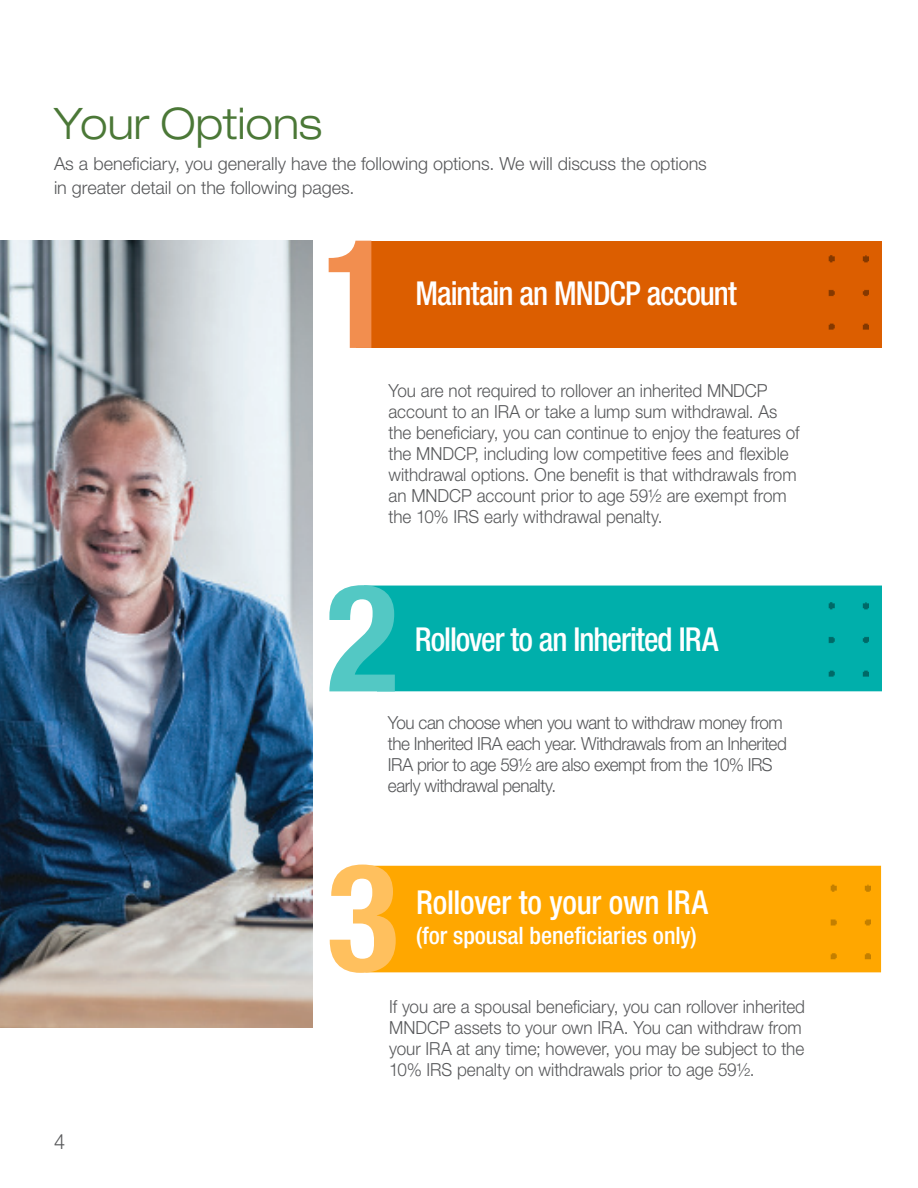
<style>
.page{position:relative;width:918px;height:1188px;background:#fff}
.page>*{position:absolute;margin:0;border:0;box-sizing:border-box;transform-origin:0 0}
.t1{font:700 condensed 151.5px "Helvetica Neue LT Std";color:#f28e4f}
.t2{font:700 condensed 150px "Helvetica Neue LT Std";color:#53c8c4}
.t3{font:700 condensed 150px "Helvetica Neue LT Std";color:#ffc05e}
.t4{font:300 expanded 43.5px "Helvetica Neue LT Std";color:#4b7837;scale:.95 1}
.t5{font:500 condensed 33px "Helvetica Neue LT Std";letter-spacing:-.03em;color:#fff;scale:.95 1}
.t6{font:500 condensed 33px "Helvetica Neue LT Std";letter-spacing:-.01em;color:#fff;scale:.95 1}
.t7{font:500 condensed 24px "Helvetica Neue LT Std";letter-spacing:-.005em;color:#fff}
.t8{font:300 21px "Helvetica Neue LT Std";color:#57585a;scale:.95 1}
.Body_Copy{font:300 18px/21px "Helvetica Neue LT Std";letter-spacing:-.005em;color:#57585a;scale:.95 1}
.Body_Copy-2{font:300 18px/21px "Helvetica Neue LT Std";letter-spacing:-.025em;color:#57585a;scale:.95 1}
.Body_Copy-3{font:300 18px/24px "Helvetica Neue LT Std";letter-spacing:-.005em;color:#57585a}
</style>
<div class="page">
<div style="left:365px;top:866px;width:516px;height:106px;background:#ffa700"></div>
<div style="left:364px;top:586px;width:518px;height:105px;background:#00afab"></div>
<div style="left:356px;top:241px;width:526px;height:107px;background:#dc5e00"></div>
<svg style="left:339px;top:630px;width:43px;height:48px"></svg>
<div style="left:823px;top:865px;width:59px;height:105px;background:#ffa700"></div>
<img style="left:828px;top:255px;width:41px;height:75px">
<div style="left:822px;top:585px;width:60px;height:102px;background:#00afab"></div>
<img style="left:0;top:240px;width:312px;height:787px">
<h1 class="t4" style="left:54px;top:98px;width:284px">Your Options</h1>
<p class="Body_Copy-3" style="left:54px;top:151px;width:654px">As a beneficiary, you generally have the following options. We will discuss the options in greater detail on the following pages.</p>
<h1 class="t1" style="left:322px;top:202px;width:73px">1</h1>
<h3 class="t5" style="left:416px;top:274px;width:340px">Maintain an MNDCP account</h3>
<p class="Body_Copy" style="left:388px;top:380px;width:434px">You are not required to rollover an inherited MNDCP account to an IRA or take a lump sum withdrawal. As the beneficiary, you can continue to enjoy the features of the MNDCP, including low competitive fees and flexible withdrawal options. One benefit is that withdrawals from an MNDCP account prior to age 59½ are exempt from the 10% IRS early withdrawal penalty.</p>
<h2 class="t2" style="left:327px;top:547px;width:73px">2</h2>
<h3 class="t5" style="left:415px;top:620px;width:321px">Rollover to an Inherited IRA</h3>
<p class="Body_Copy-2" style="left:388px;top:711px;width:421px">You can choose when you want to withdraw money from the Inherited IRA each year. Withdrawals from an Inherited IRA prior to age 59½ are also exempt from the 10% IRS early withdrawal penalty.</p>
<h2 class="t3" style="left:327px;top:827px;width:73px">3</h2>
<h3 class="t6" style="left:416px;top:883px;width:309px">Rollover to your own IRA</h3>
<h3 class="t7" style="left:416px;top:922px;width:282px">(for spousal beneficiaries only)</h3>
<p class="t8" style="left:54px;top:1129px;width:13px">4</p>
<h3 class="Body_Copy" style="left:389px;top:995px;width:439px">If you are a spousal beneficiary, you can rollover inherited MNDCP assets to your own IRA. You can withdraw from your IRA at any time; however, you may be subject to the 10% IRS penalty on withdrawals prior to age 59½.</h3>
</div>
